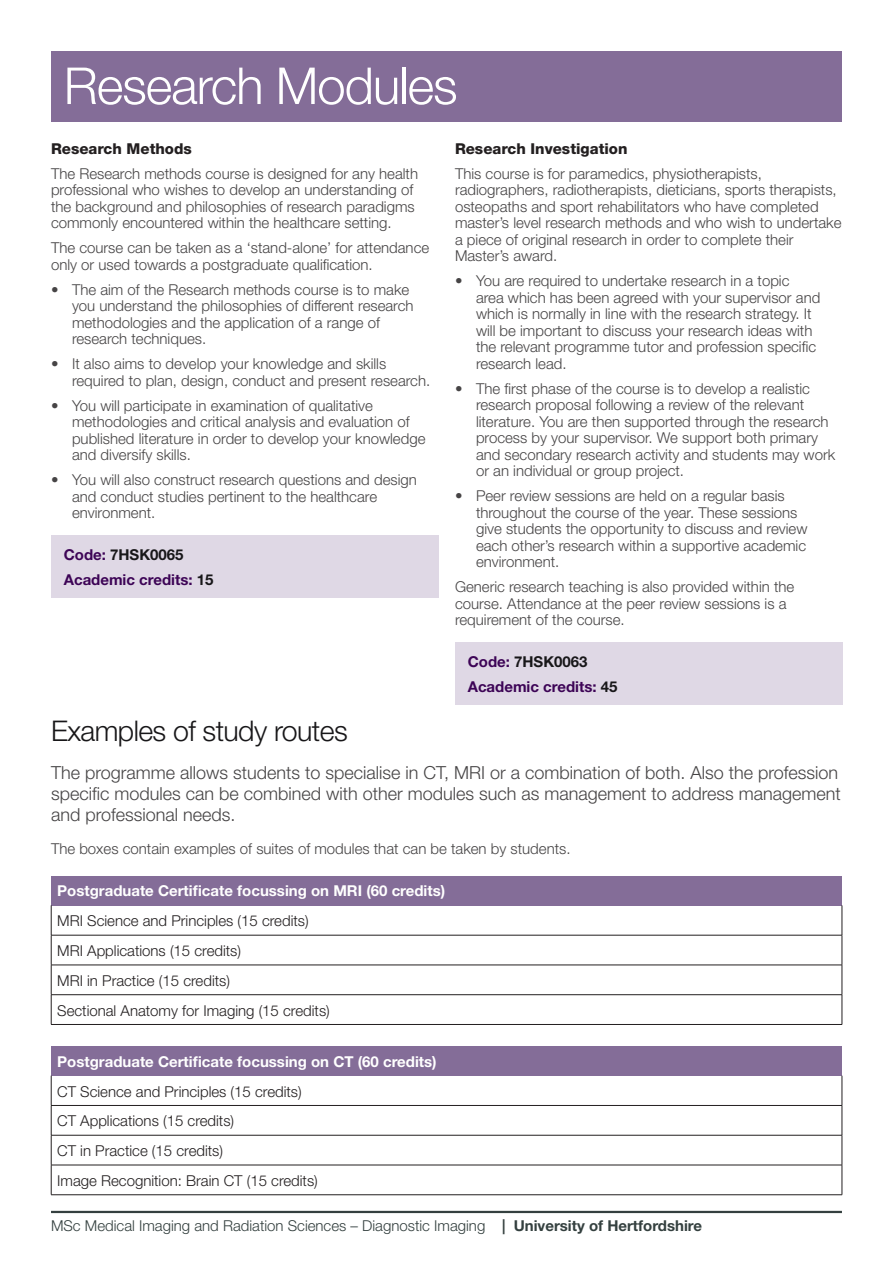
<style>
.page{position:relative;width:893px;height:1263px;background:#fff}
.page>*{position:absolute;margin:0;border:0;box-sizing:border-box;transform-origin:0 0}
.t1{font:300 51px "Helvetica Neue";letter-spacing:-.02em;color:#fff}
.t2{font:300 28.5px "Helvetica Neue";letter-spacing:-.02em;color:#181719}
.t3{font:300 18px/21px "Helvetica Neue";color:#464445}
.t4{font:300 15px/16.5px "Helvetica Neue";color:#464445}
.t5{font:300 15px/29.7px "Helvetica Neue";color:#231f20}
.t6{font:700 15px "Helvetica Neue";color:#fff}
.t7{font:300 15px "Helvetica Neue";color:#34403f}
.t8{font:700 15px/25px "Helvetica Neue";color:#3d0456}
.t9{font:800 15px "Helvetica Neue";color:#231f20}
.s1{color:#181719}
.s2{font-weight:700}
</style>
<div class="page">
<div style="left:51px;top:51px;width:791px;height:70px;background:#846d98"></div>
<hr style="left:51px;top:1211px;width:791px;height:2px;background:#34403f">
<div style="left:51px;top:876px;width:791px;height:29px;background:#846d98"></div>
<hr style="left:51px;top:905px;width:1px;height:30px;background:#231f20">
<hr style="left:842px;top:905px;width:1px;height:30px;background:#231f20">
<hr style="left:51px;top:935px;width:791px;height:1px;background:#231f20">
<hr style="left:51px;top:935px;width:1px;height:30px;background:#231f20">
<hr style="left:842px;top:935px;width:1px;height:30px;background:#231f20">
<hr style="left:51px;top:965px;width:791px;height:1px;background:#231f20">
<hr style="left:51px;top:994px;width:791px;height:1px;background:#231f20">
<svg style="left:51px;top:965px;width:1px;height:59px"></svg>
<svg style="left:842px;top:965px;width:1px;height:59px"></svg>
<hr style="left:51px;top:1024px;width:791px;height:1px;background:#231f20">
<div style="left:51px;top:1046px;width:791px;height:30px;background:#846d98"></div>
<hr style="left:51px;top:1105px;width:791px;height:1px;background:#231f20">
<svg style="left:51px;top:1076px;width:1px;height:59px"></svg>
<svg style="left:842px;top:1076px;width:1px;height:59px"></svg>
<hr style="left:51px;top:1135px;width:791px;height:1px;background:#231f20">
<hr style="left:51px;top:1135px;width:1px;height:30px;background:#231f20">
<hr style="left:842px;top:1135px;width:1px;height:30px;background:#231f20">
<hr style="left:51px;top:1165px;width:791px;height:1px;background:#231f20">
<svg style="left:51px;top:1165px;width:1px;height:29px"></svg>
<svg style="left:842px;top:1165px;width:1px;height:29px"></svg>
<hr style="left:51px;top:1194px;width:791px;height:1px;background:#231f20">
<div style="left:51px;top:535px;width:388px;height:63px;background:#dfd8e5"></div>
<div style="left:455px;top:642px;width:387px;height:63px;background:#dfd8e5"></div>
<h1 class="t1" style="left:64px;top:55px;width:395px">Research Modules</h1>
<p class="t9" style="left:51px;top:140px;width:142px">Research Methods</p>
<p class="t4" style="left:51px;top:165px;width:369px">The Research methods course is designed for any health professional who wishes to develop an understanding of the background and philosophies of research paradigms commonly encountered within the healthcare setting.</p>
<p class="t4" style="left:51px;top:239px;width:380px">The course can be taken as a ‘stand-alone’ for attendance only or used towards a postgraduate qualification.</p>
<p class="t4" style="left:72px;top:281px;width:343px;text-indent:-21px">• The aim of the Research methods course is to make you understand the philosophies of different research methodologies and the application of a range of research techniques.</p>
<p class="t4" style="left:72px;top:355px;width:360px;text-indent:-21px">• It also aims to develop your knowledge and skills required to plan, design, conduct and present research.</p>
<p class="t4" style="left:72px;top:397px;width:355px;text-indent:-21px">• You will participate in examination of qualitative methodologies and critical analysis and evaluation of published literature in order to develop your knowledge and diversify skills.</p>
<p class="t4" style="left:72px;top:471px;width:346px;text-indent:-21px">• You will also construct research questions and design and conduct studies pertinent to the healthcare environment.</p>
<p class="t9" style="left:455px;top:140px;width:174px">Research Investigation</p>
<p class="t4" style="left:455px;top:165px;width:388px">This course is for paramedics, physiotherapists, radiographers, radiotherapists, dieticians, sports therapists, osteopaths and sport rehabilitators who have completed master’s level research methods and who wish to undertake a piece of original research in order to complete their Master’s award.</p>
<p class="t4" style="left:476px;top:272px;width:346px;text-indent:-21px">• You are required to undertake research in a topic area which has been agreed with your supervisor and which is normally in line with the research strategy. It will be important to discuss your research ideas with the relevant programme tutor and profession specific research lead.</p>
<p class="t4" style="left:476px;top:380px;width:361px;text-indent:-21px">• The first phase of the course is to develop a realistic research proposal following a review of the relevant literature. You are then supported through the research process by your supervisor. We support both primary and secondary research activity and students may work or an individual or group project.</p>
<p class="t4" style="left:476px;top:487px;width:333px;text-indent:-21px">• Peer review sessions are held on a regular basis throughout the course of the year. These sessions give students the opportunity to discuss and review each other’s research within a supportive academic environment.</p>
<p class="t4" style="left:455px;top:578px;width:341px">Generic research teaching is also provided within the course. Attendance at the peer review sessions is a requirement of the course.</p>
<p class="t8" style="left:64px;top:542px;width:151px">Code: <span class="s1">7HSK0065<br></span>Academic credits: <span class="s1">15</span></p>
<p class="t8" style="left:468px;top:649px;width:151px">Code: <span class="s1">7HSK0063<br></span>Academic credits: <span class="s1">45</span></p>
<h2 class="t2" style="left:51px;top:713px;width:298px">Examples of study routes</h2>
<p class="t3" style="left:51px;top:761px;width:791px">The programme allows students to specialise in CT, MRI or a combination of both. Also the profession specific modules can be combined with other modules such as management to address management and professional needs.</p>
<p class="t4" style="left:51px;top:840px;width:521px">The boxes contain examples of suites of modules that can be taken by students.</p>
<p class="t6" style="left:57px;top:882px;width:390px">Postgraduate Certificate focussing on MRI (60 credits)</p>
<p class="t5" style="left:57px;top:906px;width:274px">MRI Science and Principles (15 credits)<br>MRI Applications (15 credits)<br>MRI in Practice (15 credits)<br>Sectional Anatomy for Imaging (15 credits)</p>
<p class="t6" style="left:57px;top:1052px;width:381px">Postgraduate Certificate focussing on CT (60 credits)</p>
<p class="t5" style="left:57px;top:1076px;width:262px">CT Science and Principles (15 credits)<br>CT Applications (15 credits)<br>CT in Practice (15 credits)<br>Image Recognition: Brain CT (15 credits)</p>
<p class="t7" style="left:51px;top:1216px;width:652px">MSc Medical Imaging and Radiation Sciences – Diagnostic Imaging <span class="s2">| University of Hertfordshire</span></p>
</div>
